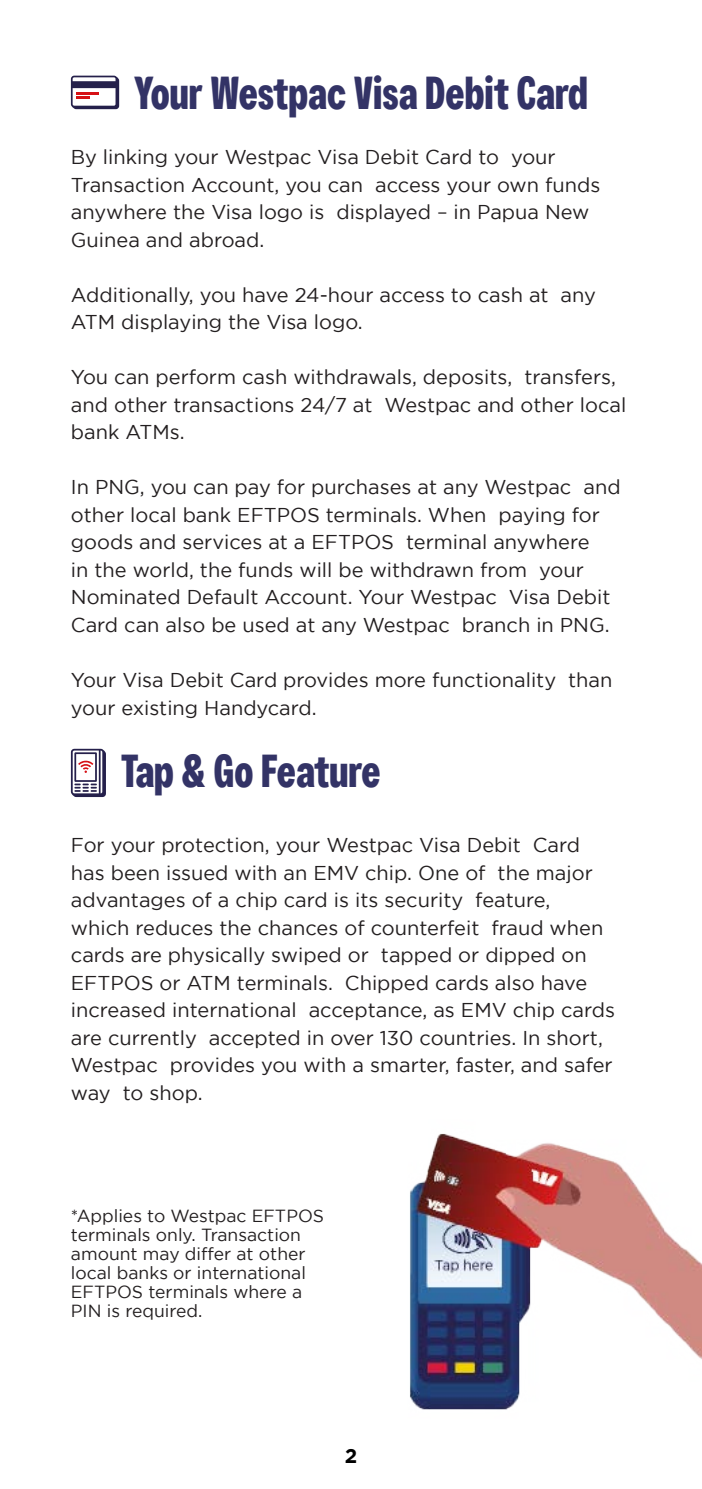
<style>
.page{position:relative;width:702px;height:1489px;background:#fff}
.page>*{position:absolute;margin:0;border:0;box-sizing:border-box;transform-origin:0 0}
.t1{font:700 45px "Westpac";color:#336}
.t2{font:20px/27.5px "Gotham";color:#231f20}
.t3{font:700 20px "Gotham";color:#000}
.t4{font:17.5px/19px "Gotham";color:#231f20}
</style>
<div class="page">
<svg style="left:71px;top:76px;width:48px;height:33px"></svg>
<svg style="left:71px;top:748px;width:35px;height:49px"></svg>
<img style="left:410px;top:1133px;width:292px;height:277px">
<h1 class="t1" style="left:134px;top:67px;width:455px">Your Westpac Visa Debit Card</h1>
<p class="t2" style="left:71px;top:143px;width:531px">By linking your Westpac Visa Debit Card to your Transaction Account, you can access your own funds anywhere the Visa logo is displayed – in Papua New Guinea and abroad.</p>
<p class="t2" style="left:71px;top:280px;width:526px">Additionally, you have 24-hour access to cash at any<br>ATM displaying the Visa logo.</p>
<p class="t2" style="left:71px;top:363px;width:557px">You can perform cash withdrawals, deposits, transfers, and other transactions 24/7 at Westpac and other local bank ATMs.</p>
<p class="t2" style="left:71px;top:473px;width:551px">In PNG, you can pay for purchases at any Westpac and other local bank EFTPOS terminals. When paying for goods and services at a EFTPOS terminal anywhere<br>in the world, the funds will be withdrawn from your Nominated Default Account. Your Westpac Visa Debit Card can also be used at any Westpac branch in PNG.</p>
<p class="t2" style="left:71px;top:665px;width:543px">Your Visa Debit Card provides more functionality than your existing Handycard.</p>
<h1 class="t1" style="left:121px;top:744px;width:261px">Tap &amp; Go Feature</h1>
<p class="t2" style="left:71px;top:830px;width:545px">For your protection, your Westpac Visa Debit Card has been issued with an EMV chip. One of the major advantages of a chip card is its security feature,<br>which reduces the chances of counterfeit fraud when cards are physically swiped or tapped or dipped on EFTPOS or ATM terminals. Chipped cards also have increased international acceptance, as EMV chip cards are currently accepted in over 130 countries. In short, Westpac provides you with a smarter, faster, and safer way to shop.</p>
<p class="t4" style="left:71px;top:1205px;width:254px">*Applies to Westpac EFTPOS terminals only. Transaction amount may differ at other local banks or international<br>EFTPOS terminals where a<br>PIN is required.</p>
<p class="t3" style="left:345px;top:1444px;width:14px">2</p>
</div>
